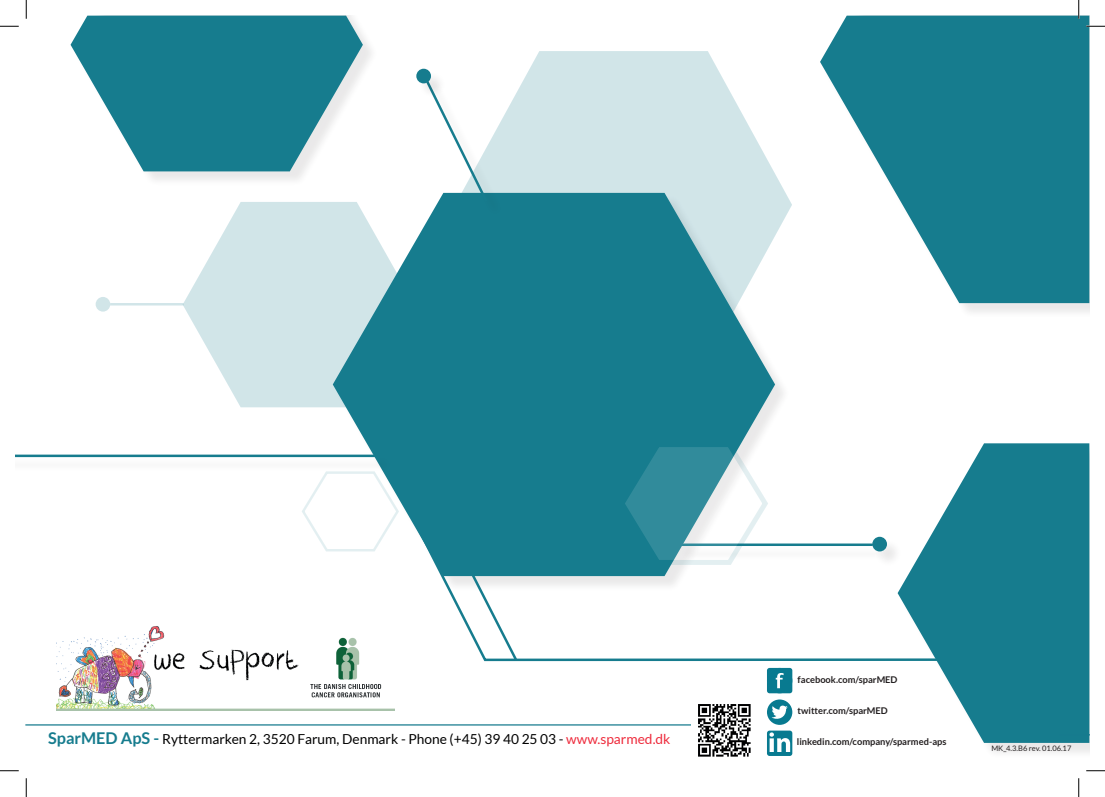
<style>
.page{position:relative;width:1105px;height:797px;background:#fff}
.page>*{position:absolute;margin:0;border:0;box-sizing:border-box;transform-origin:0 0}
.t1{font:13.75px "Lato";color:#000001}
.t2{font:700 9.25px "Lato";color:#231f20}
.t3{font:7.5px "Lato";color:#231f20}
.s1{font-weight:700;font-size:16.25px;color:#167c8e}
.s2{color:#ee2c3d}
</style>
<div class="page">
<hr style="left:25px;top:724px;width:669px;height:1px;background:#167b8e">
<div style="left:333px;top:217px;width:442px;height:272px;background:#167c8e"></div>
<div style="left:73px;top:16px;width:305px;height:171px;background:#231f20;opacity:.1"></div>
<svg style="left:71px;top:16px;width:292px;height:155px;fill:#167c8e"></svg>
<svg style="left:455px;top:51px;width:337px;height:307px;background:#87bbc4"></svg>
<svg style="left:302px;top:470px;width:98px;height:82px"></svg>
<div style="left:16px;top:456px;width:377px;height:17px;background:#231f20;opacity:.1"></div>
<hr style="left:16px;top:454px;width:361px;height:3px;background:#167c8e">
<div style="left:900px;top:445px;width:189px;height:313px;background:#231f20;opacity:.1"></div>
<svg style="left:900px;top:443px;width:189px;height:300px;fill:#167c8e"></svg>
<svg style="left:397px;top:489px;width:543px;height:173px"></svg>
<svg style="left:427px;top:489px;width:92px;height:173px"></svg>
<div style="left:426px;top:79px;width:76px;height:138px;background:#231f20;opacity:.1"></div>
<svg style="left:426px;top:73px;width:64px;height:132px"></svg>
<div style="left:418px;top:71px;width:29px;height:28px;background:#231f20;opacity:.1"></div>
<div style="left:416px;top:69px;width:15px;height:14px;background:#167c8e;border-radius:50%"></div>
<svg style="left:183px;top:202px;width:232px;height:205px;fill:#d1e5e8"></svg>
<hr style="left:110px;top:303px;width:73px;height:2px;background:#167c8e">
<div style="left:96px;top:297px;width:14px;height:14px;background:#d1e5e8;border-radius:50%"></div>
<div style="left:679px;top:545px;width:209px;height:16px;background:#fbfbfb"></div>
<hr style="left:678px;top:543px;width:194px;height:3px;background:#167c8e">
<div style="left:874px;top:539px;width:28px;height:28px;background:#231f20;opacity:.1"></div>
<div style="left:872px;top:537px;width:15px;height:14px;background:#167c8e;border-radius:50%"></div>
<svg style="left:618px;top:441px;width:151px;height:125px"></svg>
<svg style="left:767px;top:668px;width:25px;height:25px"></svg>
<svg style="left:767px;top:699px;width:25px;height:26px"></svg>
<div style="left:767px;top:730px;width:25px;height:26px;background:#087a90;border-radius:3px"></div>
<svg style="left:769px;top:732px;width:21px;height:20px"></svg>
<img style="left:691px;top:704px;width:60px;height:53px">
<img style="left:57px;top:626px;width:337px;height:84px">
<div style="left:822px;top:16px;width:267px;height:303px;background:#231f20;opacity:.1"></div>
<svg style="left:820px;top:16px;width:269px;height:287px;fill:#167c8e"></svg>
<svg style="left:1060px;top:734px;width:29px;height:1px"></svg>
<svg style="left:0;top:25px;width:19px;height:2px"></svg>
<svg style="left:1086px;top:25px;width:19px;height:2px"></svg>
<svg style="left:0;top:770px;width:19px;height:1px"></svg>
<svg style="left:1086px;top:770px;width:19px;height:1px"></svg>
<svg style="left:25px;top:0;width:2px;height:19px"></svg>
<svg style="left:25px;top:778px;width:2px;height:19px"></svg>
<svg style="left:1078px;top:0;width:1px;height:19px"></svg>
<svg style="left:1078px;top:778px;width:1px;height:19px"></svg>
<p class="t2" style="left:798px;top:674px;width:101px">facebook.com/sparMED</p>
<p class="t2" style="left:798px;top:705px;width:92px">twitter.com/sparMED</p>
<p class="t1" style="left:48px;top:731px;width:624px"><span class="s1">SparMED ApS -</span> Ryttermarken 2, 3520 Farum, Denmark - Phone (+45) 39 40 25 03 - <span class="s2">www.sparmed.dk</span></p>
<p class="t2" style="left:797px;top:736px;width:151px">linkedin.com/company/sparmed-aps</p>
<p class="t3" style="left:991px;top:744px;width:82px">MK_4.3.B6 rev. 01.06.17</p>
</div>
